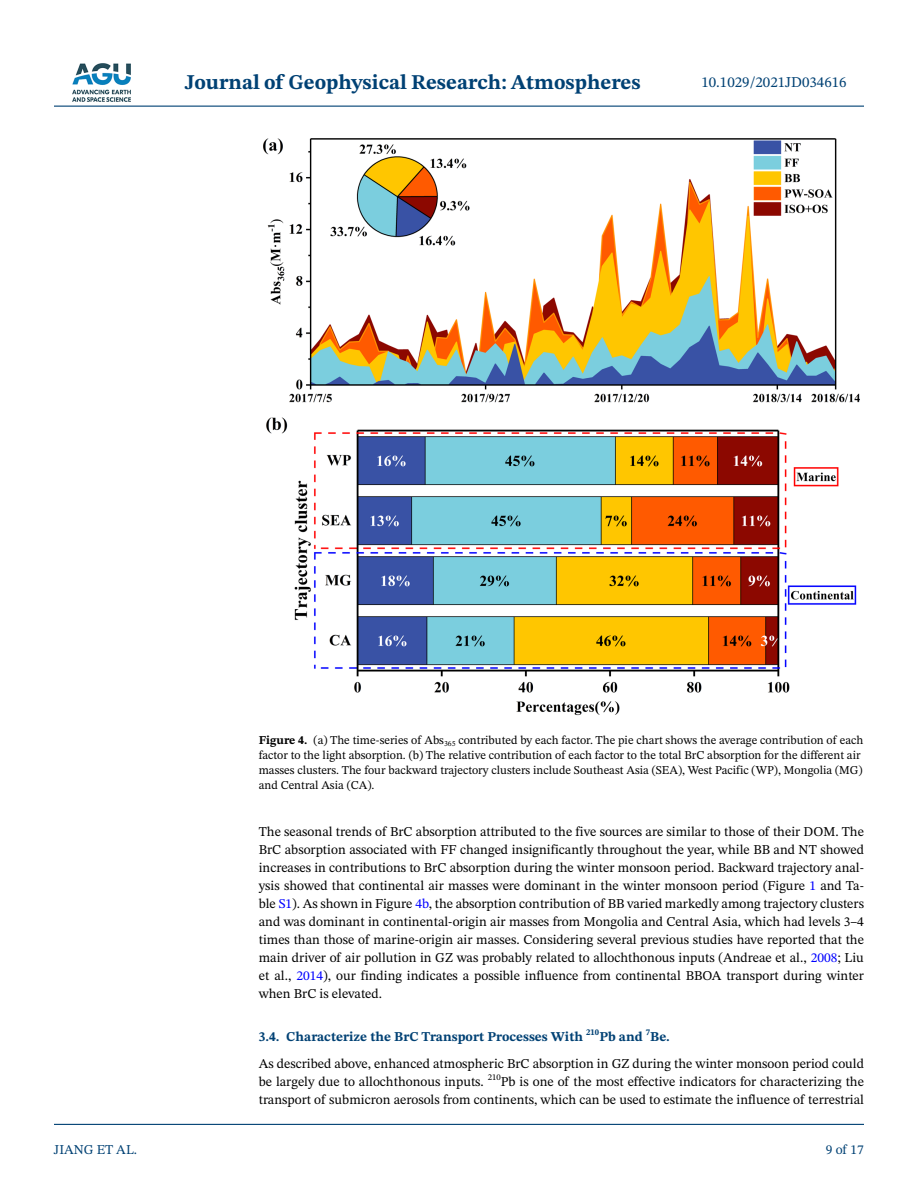
<style>
.page{position:relative;width:918px;height:1188px;background:#fff}
.page>*{position:absolute;margin:0;border:0;box-sizing:border-box;transform-origin:0 0}
.t1{font:700 21px "STIX Two Text";color:#004174}
.t2{font:15px "STIX Two Text";color:#004174}
.t3{font:13.5px/18px "STIX Two Text";color:#000;text-align:justify}
.t4{font:700 13.5px "STIX Two Text";color:#004174}
.t5{font:13.5px "STIX Two Text";color:#004174}
.t6{font:12px/15px "STIX Two Text";color:#000}
.t7{font:700 8.7px "STIX Two Text";color:#004174}
.s1{font-weight:700}
.s2{color:#00f}
</style>
<div class="page">
<hr style="left:54px;top:106px;width:810px;height:1px;background:#004174">
<hr style="left:54px;top:1124px;width:810px;height:1px;background:#004174">
<img style="left:72px;top:63px;width:59px;height:39px">
<img style="left:263px;top:138px;width:597px;height:578px">
<h1 class="t1" style="left:185px;top:67px;width:457px">Journal of Geophysical Research: Atmospheres</h1>
<p class="t2" style="left:701px;top:72px;width:147px">10.1029/2021JD034616</p>
<p class="t5" style="left:54px;top:1140px;width:85px">JIANG ET AL.</p>
<p class="t6" style="left:259px;top:733px;width:606px"><span class="s1">Figure 4.</span> (a) The time-series of Abs<sub>365</sub> contributed by each factor. The pie chart shows the average contribution of each factor to the light absorption. (b) The relative contribution of each factor to the total BrC absorption for the different air masses clusters. The four backward trajectory clusters include Southeast Asia (SEA), West Pacific (WP), Mongolia (MG) and Central Asia (CA).</p>
<p class="t3" style="left:259px;top:822px;width:607px">The seasonal trends of BrC absorption attributed to the five sources are similar to those of their DOM. The BrC absorption associated with FF changed insignificantly throughout the year, while BB and NT showed increases in contributions to BrC absorption during the winter monsoon period. Backward trajectory anal&shy;ysis showed that continental air masses were dominant in the winter monsoon period (Figure <span class="s2">1</span> and Ta&shy;ble <span class="s2">S1</span>). As shown in Figure <span class="s2">4b</span>, the absorption contribution of BB varied markedly among trajectory clusters and was dominant in continental-origin air masses from Mongolia and Central Asia, which had levels 3–4 times than those of marine-origin air masses. Considering several previous studies have reported that the main driver of air pollution in GZ was probably related to allochthonous inputs (Andreae et al., <span class="s2">2008</span>; Liu et al., <span class="s2">2014</span>), our finding indicates a possible influence from continental BBOA transport during winter when BrC is elevated.</p>
<p class="t4" style="left:259px;top:1027px;width:386px">3.4. Characterize the BrC Transport Processes With <sup>210</sup>Pb and</p>
<p class="t7" style="left:646px;top:1026px;width:6px">7</p>
<p class="t4" style="left:650px;top:1027px;width:21px">Be.</p>
<p class="t3" style="left:259px;top:1055px;width:607px">As described above, enhanced atmospheric BrC absorption in GZ during the winter monsoon period could be largely due to allochthonous inputs. <sup>210</sup>Pb is one of the most effective indicators for characterizing the transport of submicron aerosols from continents, which can be used to estimate the influence of terrestrial</p>
<p class="t5" style="left:826px;top:1140px;width:40px">9 of 17</p>
</div>
